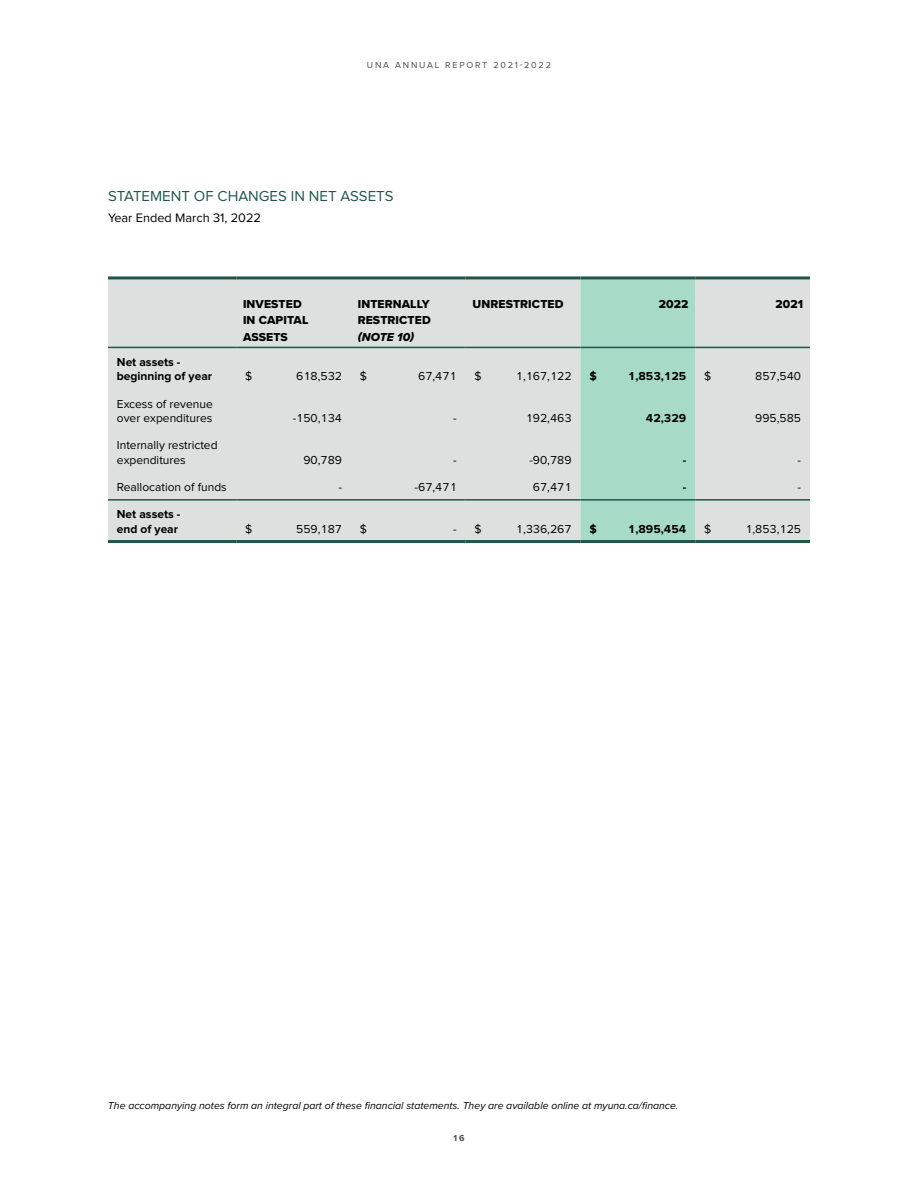
<style>
.page{position:relative;width:918px;height:1188px;background:#fff}
.page>*{position:absolute;margin:0;border:0;box-sizing:border-box;transform-origin:0 0}
.t1{font:15px "Proxima Nova";color:#23564b}
.t2{font:12.75px "Proxima Nova";color:#000}
.t3{font:12px/14.4px "Proxima Nova";color:#000}
.t4{font:700 12px/14.4px "Proxima Nova";color:#000}
.t5{font:12px/16.5px "Proxima Nova Extrabld";letter-spacing:.01em;color:#000}
.t6{font:12px "Proxima Nova Extrabld It";letter-spacing:.01em;color:#000}
.t7{font:italic 10.5px "Proxima Nova";color:#000}
.t8{font:9px "Proxima Nova";letter-spacing:.2em;color:#4d4d4f}
.t9{font:700 9px "Proxima Nova";color:#4d4d4f}
</style>
<div class="page">
<div style="left:108px;top:279px;width:702px;height:261px;background:#dde0de"></div>
<div style="left:580px;top:279px;width:115px;height:261px;background:#a8dac8"></div>
<hr style="left:108px;top:347px;width:128px;height:1px;background:#23564b">
<hr style="left:581px;top:347px;width:114px;height:1px;background:#23564b">
<hr style="left:695px;top:347px;width:115px;height:1px;background:#23564b">
<hr style="left:236px;top:347px;width:115px;height:1px;background:#23564b">
<hr style="left:351px;top:347px;width:115px;height:1px;background:#23564b">
<hr style="left:466px;top:347px;width:115px;height:1px;background:#23564b">
<hr style="left:108px;top:276px;width:128px;height:3px;background:#23564b">
<hr style="left:236px;top:276px;width:115px;height:3px;background:#23564b">
<hr style="left:351px;top:276px;width:115px;height:3px;background:#23564b">
<hr style="left:466px;top:276px;width:115px;height:3px;background:#23564b">
<hr style="left:581px;top:276px;width:114px;height:3px;background:#23564b">
<hr style="left:695px;top:276px;width:115px;height:3px;background:#23564b">
<hr style="left:108px;top:499px;width:128px;height:2px;background:#23564b">
<hr style="left:236px;top:499px;width:115px;height:2px;background:#23564b">
<hr style="left:351px;top:499px;width:115px;height:2px;background:#23564b">
<hr style="left:466px;top:499px;width:115px;height:2px;background:#23564b">
<hr style="left:581px;top:499px;width:114px;height:2px;background:#23564b">
<hr style="left:695px;top:499px;width:115px;height:2px;background:#23564b">
<hr style="left:108px;top:540px;width:128px;height:3px;background:#23564b">
<hr style="left:236px;top:540px;width:115px;height:3px;background:#23564b">
<hr style="left:351px;top:540px;width:115px;height:3px;background:#23564b">
<hr style="left:466px;top:540px;width:115px;height:3px;background:#23564b">
<hr style="left:581px;top:540px;width:114px;height:3px;background:#23564b">
<hr style="left:695px;top:540px;width:115px;height:3px;background:#23564b">
<p class="t8" style="left:367px;top:61px;width:186px">UNA ANNUAL REPORT 2021-2022</p>
<p class="t1" style="left:108px;top:189px;width:287px">STATEMENT OF CHANGES IN NET ASSETS</p>
<p class="t2" style="left:108px;top:212px;width:155px">Year Ended March 31, 2022</p>
<p class="t5" style="left:243px;top:295px;width:67px">INVESTED<br>IN CAPITAL<br>ASSETS</p>
<p class="t5" style="left:358px;top:295px;width:74px">INTERNALLY<br>RESTRICTED</p>
<p class="t6" style="left:358px;top:331px;width:58px">(NOTE 10)</p>
<p class="t5" style="left:473px;top:295px;width:92px">UNRESTRICTED</p>
<p class="t5" style="left:659px;top:295px;width:31px">2022</p>
<p class="t5" style="left:775px;top:295px;width:29px">2021</p>
<p class="t4" style="left:117px;top:355px;width:97px">Net assets - beginning of year</p>
<p class="t3" style="left:117px;top:397px;width:97px">Excess of revenue over expenditures</p>
<p class="t3" style="left:117px;top:439px;width:102px">Internally restricted expenditures</p>
<p class="t3" style="left:245px;top:370px;width:9px">$</p>
<p class="t3" style="left:296px;top:370px;width:47px">618,532</p>
<p class="t3" style="left:360px;top:370px;width:9px">$</p>
<p class="t3" style="left:418px;top:370px;width:40px">67,471</p>
<p class="t3" style="left:475px;top:370px;width:9px">$</p>
<p class="t3" style="left:516px;top:370px;width:57px">1,167,122</p>
<p class="t4" style="left:589px;top:370px;width:9px">$</p>
<p class="t4" style="left:628px;top:370px;width:60px">1,853,125</p>
<p class="t3" style="left:704px;top:370px;width:9px">$</p>
<p class="t3" style="left:755px;top:370px;width:47px">857,540</p>
<p class="t3" style="left:293px;top:411px;width:51px">-150,134</p>
<p class="t3" style="left:453px;top:411px;width:5px">-</p>
<p class="t3" style="left:526px;top:411px;width:47px">192,463</p>
<p class="t4" style="left:646px;top:411px;width:42px">42,329</p>
<p class="t3" style="left:755px;top:411px;width:47px">995,585</p>
<p class="t3" style="left:303px;top:453px;width:40px">90,789</p>
<p class="t3" style="left:453px;top:453px;width:5px">-</p>
<p class="t3" style="left:529px;top:453px;width:44px">-90,789</p>
<p class="t4" style="left:683px;top:453px;width:5px">-</p>
<p class="t3" style="left:797px;top:453px;width:5px">-</p>
<p class="t3" style="left:117px;top:480px;width:111px">Reallocation of funds</p>
<p class="t3" style="left:338px;top:480px;width:5px">-</p>
<p class="t3" style="left:415px;top:480px;width:44px">-67,471</p>
<p class="t3" style="left:533px;top:480px;width:40px">67,471</p>
<p class="t4" style="left:683px;top:480px;width:5px">-</p>
<p class="t3" style="left:797px;top:480px;width:5px">-</p>
<p class="t4" style="left:117px;top:508px;width:65px">Net assets - end of year</p>
<p class="t3" style="left:245px;top:522px;width:9px">$</p>
<p class="t3" style="left:296px;top:522px;width:47px">559,187</p>
<p class="t3" style="left:360px;top:522px;width:9px">$</p>
<p class="t3" style="left:453px;top:522px;width:30px">- $</p>
<p class="t3" style="left:516px;top:522px;width:57px">1,336,267</p>
<p class="t4" style="left:589px;top:522px;width:9px">$</p>
<p class="t4" style="left:628px;top:522px;width:60px">1,895,454</p>
<p class="t3" style="left:704px;top:522px;width:9px">$</p>
<p class="t3" style="left:745px;top:522px;width:57px">1,853,125</p>
<p class="t7" style="left:108px;top:1101px;width:572px">The accompanying notes form an integral part of these financial statements. They are available online at myuna.ca/finance.</p>
<p class="t9" style="left:454px;top:1134px;width:12px">16</p>
</div>
